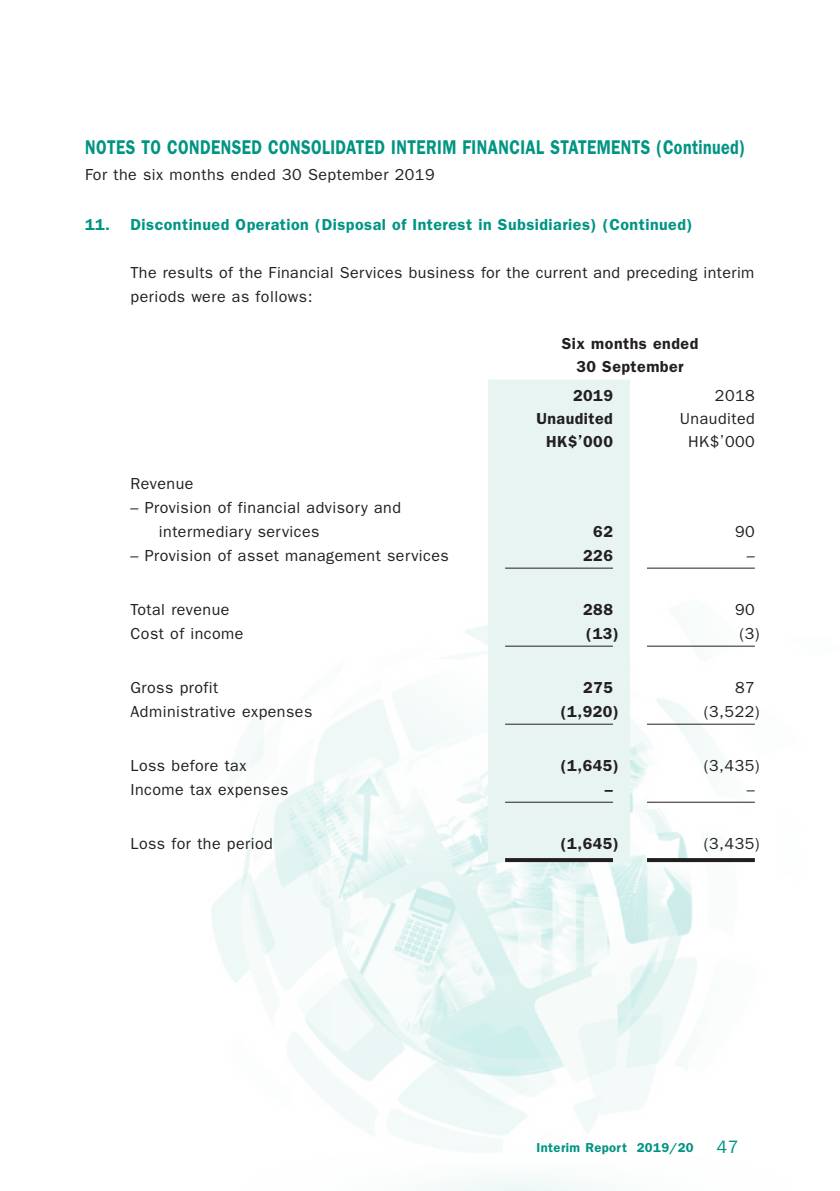
<style>
.page{position:relative;width:840px;height:1191px;background:#fff}
.page>*{position:absolute;margin:0;border:0;box-sizing:border-box;transform-origin:0 0}
.t1{font:600 20px "ITC Franklin Gothic Std";letter-spacing:.025em;color:#009483;scale:.8 1}
.t2{font:18px "ITC Franklin Gothic Std";color:#009483}
.Body_Text{font:16px/24px "ITC Franklin Gothic Std";letter-spacing:.03em;color:#231f20}
.Body_Text-2{font:600 16px "ITC Franklin Gothic Std";letter-spacing:.03em;color:#231f20}
.Heading_2{font:600 16px "ITC Franklin Gothic Std";letter-spacing:.03em;color:#009483}
.t3{font:600 13px "ITC Franklin Gothic Std";letter-spacing:.03em;color:#009483}
</style>
<div class="page">
<img style="left:211px;top:503px;width:544px;height:688px">
<div style="left:488px;top:379px;width:141px;height:483px;background:#e7f4f2"></div>
<hr style="left:505px;top:567px;width:107px;height:1px;background:#231f20">
<hr style="left:646px;top:567px;width:108px;height:1px;background:#231f20">
<hr style="left:505px;top:645px;width:107px;height:1px;background:#231f20">
<hr style="left:646px;top:645px;width:108px;height:1px;background:#231f20">
<hr style="left:505px;top:723px;width:107px;height:1px;background:#231f20">
<hr style="left:646px;top:723px;width:108px;height:1px;background:#231f20">
<hr style="left:505px;top:801px;width:107px;height:1px;background:#231f20">
<hr style="left:646px;top:801px;width:108px;height:1px;background:#231f20">
<svg style="left:505px;top:858px;width:107px;height:4px"></svg>
<svg style="left:646px;top:858px;width:108px;height:4px"></svg>
<p class="t1" style="left:85px;top:135px;width:826px">NOTES TO CONDENSED CONSOLIDATED INTERIM FINANCIAL STATEMENTS (Continued)</p>
<p class="Body_Text" style="left:85px;top:163px;width:351px">For the six months ended 30 September 2019</p>
<p class="Heading_2" style="left:85px;top:215px;width:608px">11. Discontinued Operation (Disposal of Interest in Subsidiaries) (Continued)</p>
<p class="Body_Text" style="left:130px;top:260px;width:625px">The results of the Financial Services business for the current and preceding interim periods were as follows:</p>
<p class="Body_Text-2" style="left:561px;top:334px;width:138px">Six months ended</p>
<p class="Body_Text-2" style="left:576px;top:357px;width:109px">30 September</p>
<p class="Body_Text-2" style="left:572px;top:385px;width:41px">2019</p>
<p class="Body_Text" style="left:714px;top:383px;width:41px">2018</p>
<p class="Body_Text-2" style="left:536px;top:408px;width:78px">Unaudited</p>
<p class="Body_Text" style="left:679px;top:406px;width:76px">Unaudited</p>
<p class="Body_Text-2" style="left:545px;top:431px;width:68px">HK$’000</p>
<p class="Body_Text" style="left:687px;top:429px;width:68px">HK$’000</p>
<p class="Body_Text" style="left:130px;top:471px;width:64px">Revenue</p>
<p class="Body_Text" style="left:159px;top:495px;width:243px;text-indent:-28px">– Provision of financial advisory and intermediary services</p>
<p class="Body_Text-2" style="left:593px;top:521px;width:21px">62</p>
<p class="Body_Text" style="left:734px;top:519px;width:21px">90</p>
<p class="Body_Text" style="left:130px;top:543px;width:320px">– Provision of asset management services</p>
<p class="Body_Text-2" style="left:583px;top:545px;width:31px">226</p>
<p class="Body_Text" style="left:746px;top:543px;width:9px">–</p>
<p class="Body_Text" style="left:130px;top:597px;width:100px">Total revenue</p>
<p class="Body_Text-2" style="left:583px;top:599px;width:31px">288</p>
<p class="Body_Text" style="left:734px;top:597px;width:21px">90</p>
<p class="Body_Text" style="left:130px;top:621px;width:114px">Cost of income</p>
<p class="Body_Text-2" style="left:586px;top:623px;width:34px">(13)</p>
<p class="Body_Text" style="left:739px;top:621px;width:22px">(3)</p>
<p class="Body_Text" style="left:130px;top:675px;width:89px">Gross profit</p>
<p class="Body_Text-2" style="left:583px;top:677px;width:31px">275</p>
<p class="Body_Text" style="left:734px;top:675px;width:21px">87</p>
<p class="Body_Text" style="left:130px;top:699px;width:183px">Administrative expenses</p>
<p class="Body_Text-2" style="left:560px;top:701px;width:60px">(1,920)</p>
<p class="Body_Text" style="left:703px;top:699px;width:57px">(3,522)</p>
<p class="Body_Text" style="left:130px;top:753px;width:117px">Loss before tax</p>
<p class="Body_Text-2" style="left:560px;top:755px;width:60px">(1,645)</p>
<p class="Body_Text" style="left:703px;top:753px;width:57px">(3,435)</p>
<p class="Body_Text" style="left:130px;top:777px;width:159px">Income tax expenses</p>
<p class="Body_Text-2" style="left:604px;top:779px;width:9px">–</p>
<p class="Body_Text" style="left:746px;top:777px;width:9px">–</p>
<p class="Body_Text" style="left:130px;top:831px;width:144px">Loss for the period</p>
<p class="Body_Text-2" style="left:560px;top:833px;width:60px">(1,645)</p>
<p class="Body_Text" style="left:703px;top:831px;width:57px">(3,435)</p>
<p class="t3" style="left:536px;top:1139px;width:159px">Interim Report 2019/20</p>
<p class="t2" style="left:716px;top:1136px;width:24px">47</p>
</div>
